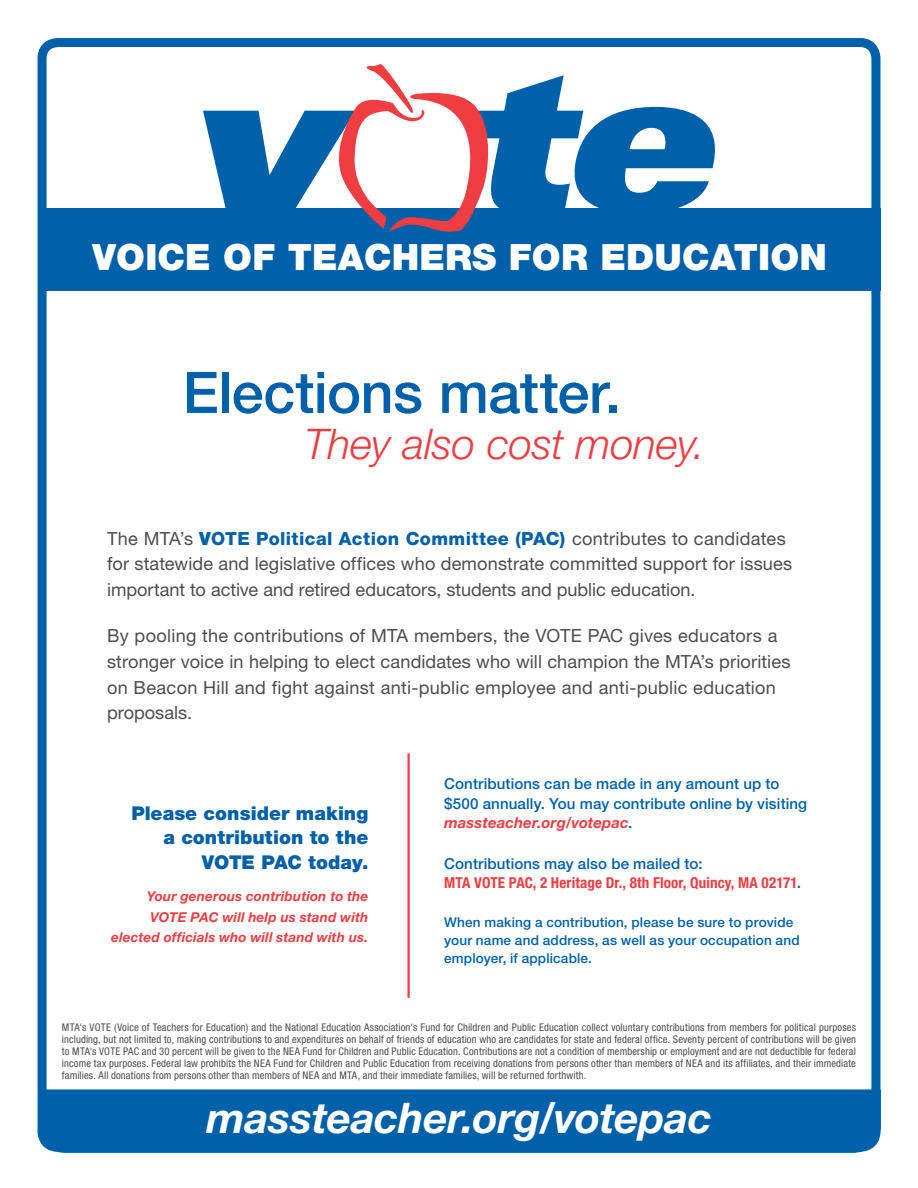
<style>
.page{position:relative;width:918px;height:1188px;background:#fff}
.page>*{position:absolute;margin:0;border:0;box-sizing:border-box;transform-origin:0 0}
.t1{font:500 57.45px "Helvetica Neue";letter-spacing:-.01em;color:#0060a9}
.t2{font:italic 700 42.3px "Helvetica Neue";letter-spacing:-.01em;color:#fff}
.t3{font:italic 300 42.3px "Helvetica Neue";letter-spacing:-.01em;color:#ef3d42}
.t4{font:900 36.3px "Helvetica Neue";letter-spacing:.005em;color:#fff}
.t5{font:900 19.05px/24.5px "Helvetica Neue";color:#0060a9;text-align:right}
.t6{font:18.15px/25.7px "Helvetica Neue";letter-spacing:.005em;color:#4d4d4f}
.t7{font:500 15.15px/19.6px "Helvetica Neue";letter-spacing:.005em;color:#0060a9}
.t8{font:700 condensed 15.15px/19.6px "Helvetica Neue";letter-spacing:.005em;color:#ef3d42}
.t9{font:500 13.65px/18.1px "Helvetica Neue";letter-spacing:.01em;color:#0060a9}
.t10{font:italic 700 13.65px/20.4px "Helvetica Neue";letter-spacing:.005em;color:#ef3d42;text-align:right}
.t11{font:condensed 10.5px/12.1px "Helvetica Neue";letter-spacing:.015em;color:#4d4d4f;text-align:justify}
.s1{font-weight:900;color:#0060a9}
.s2{font-weight:800;color:#0060a9}
.s3{font-weight:700;font-style:italic;color:#ef3d42}
.s4{font-weight:500;font-stretch:normal;color:#0060a9}
.s5{color:#0060a9}
</style>
<div class="page">
<div style="left:48px;top:1089px;width:833px;height:64px;background:#0060a9"></div>
<div style="left:38px;top:38px;width:842px;height:1114px;border:9px solid #0060a9;border-radius:16px"></div>
<div style="left:39px;top:209px;width:842px;height:82px;background:#0060a9"></div>
<svg style="left:203px;top:64px;width:512px;height:168px"></svg>
<hr style="left:407px;top:753px;width:3px;height:245px;background:#ef3d42">
<h3 class="t4" style="left:93px;top:235px;width:736px">VOICE OF TEACHERS FOR EDUCATION</h3>
<h1 class="t1" style="left:183px;top:358px;width:440px">Elections matter.</h1>
<h2 class="t3" style="left:304px;top:419px;width:402px">They also cost money.</h2>
<p class="t6" style="left:107px;top:525px;width:687px">The MTA’s <span class="s1">V</span><span class="s2">OTE Political Action Committee (PAC)</span> contributes to candidates for statewide and legislative offices who demonstrate committed support for issues important to active and retired educators, students and public education.</p>
<p class="t6" style="left:107px;top:623px;width:685px">By pooling the contributions of MTA members, the VOTE PAC gives educators a stronger voice in helping to elect candidates who will champion the MTA’s priorities on Beacon Hill and fight against anti-public employee and anti-public education proposals.</p>
<h3 class="t5" style="left:131px;top:801px;width:239px">Please consider making a contribution to the<br>VOTE PAC today.</h3>
<h3 class="t10" style="left:111px;top:886px;width:259px">Your generous contribution to the<br>VOTE PAC will help us stand with elected officials who will stand with us.</h3>
<h3 class="t7" style="left:444px;top:774px;width:365px">Contributions can be made in any amount up to $500 annually. You may contribute online by visiting <span class="s3">massteacher.org/votepac</span>.</h3>
<h3 class="t8" style="left:444px;top:853px;width:358px"><span class="s4">Contributions may also be mailed to:<br></span>MTA VOTE PAC, 2 Heritage Dr., 8th Floor, Quincy, MA 02171<span class="s5">.</span></h3>
<h3 class="t9" style="left:444px;top:913px;width:357px">When making a contribution, please be sure to provide your name and address, as well as your occupation and employer, if applicable.</h3>
<p class="t11" style="left:62px;top:1021px;width:796px">MTA's VOTE (Voice of Teachers for Education) and the National Education Association's Fund for Children and Public Education collect voluntary contributions from members for political purposes including, but not limited to, making contributions to and expenditures on behalf of friends of education who are candidates for state and federal office. Seventy percent of contributions will be given to MTA's VOTE PAC and 30 percent will be given to the NEA Fund for Children and Public Education. Contributions are not a condition of membership or employment and are not deductible for federal income tax purposes. Federal law prohibits the NEA Fund for Children and Public Education from receiving donations from persons other than members of NEA and its affiliates, and their immediate families. All donations from persons other than members of NEA and MTA, and their immediate families, will be returned forthwith.</p>
<h2 class="t2" style="left:206px;top:1092px;width:507px">massteacher.org/votepac</h2>
</div>
